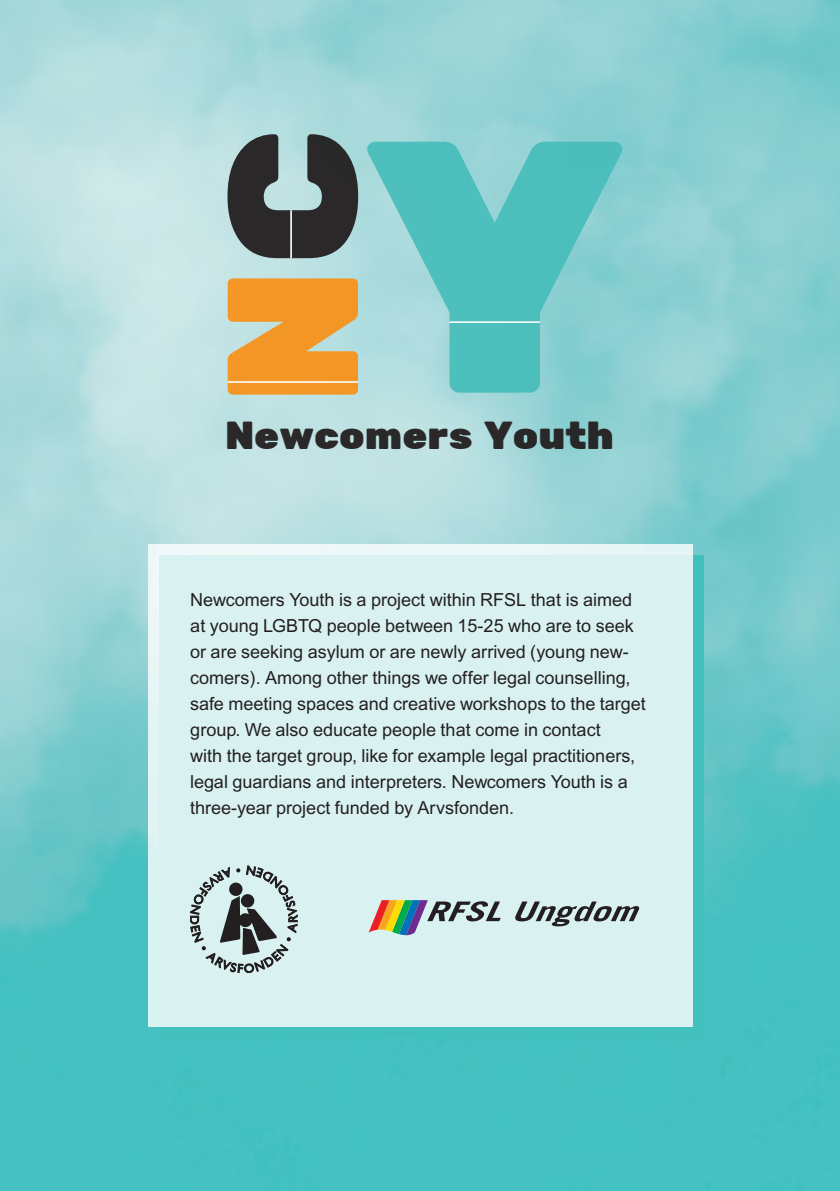
<style>
.page{position:relative;width:840px;height:1191px;background:#fff}
.page>*{position:absolute;margin:0;border:0;box-sizing:border-box;transform-origin:0 0}
.t1{font:358.4px "Rubik One";color:#49bebb}
.t2{font:186px "Rubik One";color:#f7931d}
.t3{font:39.2px "Rubik One";color:#231f20}
.Arial_bröd{font:18px/26px "Arial";color:#231f20;text-align:justify}
.s1{color:#231f20}
</style>
<div class="page">
<img style="left:0;top:0;width:839px;height:1191px">
<div style="left:159px;top:556px;width:544px;height:481px;background:#42c0bd"></div>
<div style="left:147px;top:544px;width:545px;height:482px;background:#d9f2f1"></div>
<hr style="left:449px;top:321px;width:90px;height:2px;background:#fff">
<hr style="left:290px;top:210px;width:2px;height:48px;background:#fff">
<hr style="left:227px;top:381px;width:131px;height:2px;background:#fff">
<svg style="left:190px;top:866px;width:107px;height:106px"></svg>
<svg style="left:368px;top:900px;width:132px;height:35px"></svg>
<svg style="left:515px;top:901px;width:124px;height:25px"></svg>
<h2 class="t2" style="left:184px;top:406px;width:279px;rotate:-90deg">N<span class="s1">C</span></h2>
<h1 class="t1" style="left:363px;top:58px;width:263px">Y</h1>
<h3 class="t3" style="left:224px;top:412px;width:391px">Newcomers Youth</h3>
<p class="Arial_bröd" style="left:190px;top:586px;width:445px">Newcomers Youth is a project within RFSL that is aimed at young LGBTQ people between 15-25 who are to seek or are seeking asylum or are newly arrived (young new-</p>
<p class="Arial_bröd" style="left:190px;top:664px;width:457px;text-align:left">comers). Among other things we offer legal counselling, safe meeting spaces and creative workshops to the target group. We also educate people that come in contact<br>with the target group, like for example legal practitioners, legal guardians and interpreters. Newcomers Youth is a three-year project funded by Arvsfonden.</p>
</div>
